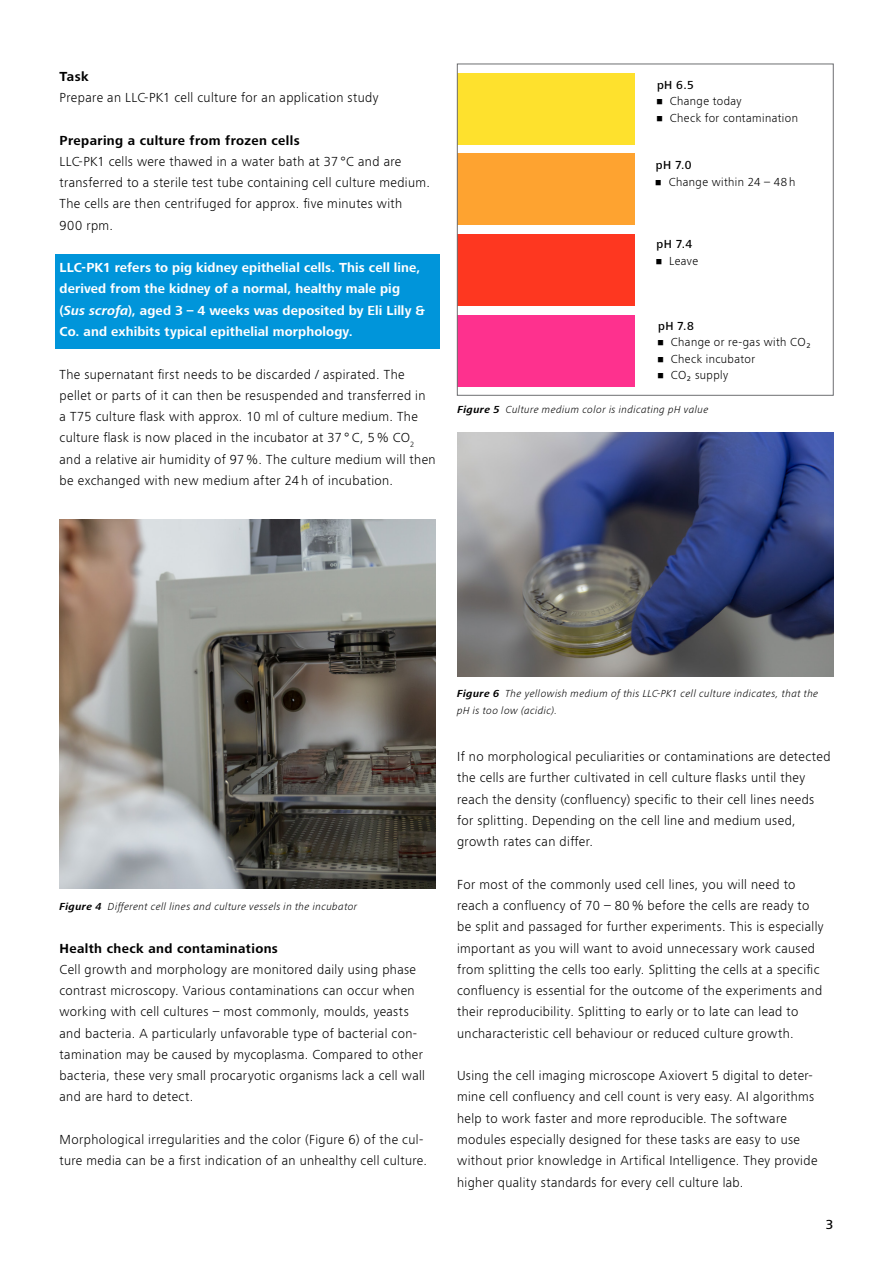
<style>
.page{position:relative;width:893px;height:1263px;background:#fff}
.page>*{position:absolute;margin:0;border:0;box-sizing:border-box;transform-origin:0 0}
.t1{font:300 13.5px/21.3px "ZEISS Frutiger Next W1 G";letter-spacing:.03em;color:#000}
.t2{font:700 13.5px/21.3px "ZEISS Frutiger Next W1 G";letter-spacing:.01em;color:#fff}
.t3{font:700 13.5px "ZEISS Frutiger Next W1 G";letter-spacing:.03em;color:#000}
.t4{font:500 13.5px "ZEISS Frutiger Next W1 G";color:#000}
.t5{font:300 12px "ZEISS Frutiger Next W1 G";letter-spacing:.03em;color:#000}
.t6{font:500 12px "ZEISS Frutiger Next W1 G";letter-spacing:.04em;color:#000}
.t7{font:italic 300 10.5px/16.5px "ZEISS Frutiger Next W1 G";letter-spacing:.04em;color:#000}
.s1{font-style:italic}
.s2{font-weight:700}
</style>
<div class="page">
<div style="left:55px;top:254px;width:385px;height:94px;background:#0095da"></div>
<img style="left:60px;top:519px;width:376px;height:370px">
<div style="left:457px;top:73px;width:178px;height:71px;background:#fee12d"></div>
<div style="left:457px;top:154px;width:178px;height:71px;background:#fea330"></div>
<div style="left:457px;top:234px;width:178px;height:72px;background:#fe3720"></div>
<div style="left:457px;top:315px;width:178px;height:71px;background:#fe318e"></div>
<img style="left:457px;top:432px;width:376px;height:244px">
<p class="t3" style="left:60px;top:67px;width:31px">Task</p>
<p class="t1" style="left:60px;top:86px;width:321px">Prepare an LLC-PK1 cell culture for an application study</p>
<p class="t3" style="left:60px;top:131px;width:242px">Preparing a culture from frozen cells</p>
<p class="t1" style="left:60px;top:150px;width:372px">LLC-PK1 cells were thawed in a water bath at 37 °C and are transferred to a sterile test tube containing cell culture medium.<br>The cells are then centrifuged for approx. five minutes with<br>900 rpm.</p>
<p class="t2" style="left:60px;top:257px;width:367px">LLC-PK1 refers to pig kidney epithelial cells. This cell line, derived from the kidney of a normal, healthy male pig (<span class="s1">Sus scrofa</span>), aged 3 – 4 weeks was deposited by Eli Lilly &amp; Co. and exhibits typical epithelial morphology.</p>
<p class="t1" style="left:60px;top:363px;width:378px">The supernatant first needs to be discarded / aspirated. The pellet or parts of it can then be resuspended and transferred in<br>a T75 culture flask with approx. 10 ml of culture medium. The culture flask is now placed in the incubator at 37 ° C, 5 % CO<sub>2 </sub>and a relative air humidity of 97 %. The culture medium will then be exchanged with new medium after 24 h of incubation.</p>
<p class="t6" style="left:657px;top:77px;width:38px">pH 6.5</p>
<p class="t5" style="left:657px;top:93px;width:86px">• Change today</p>
<p class="t5" style="left:657px;top:110px;width:142px">• Check for contamination</p>
<p class="t6" style="left:656px;top:157px;width:37px">pH 7.0</p>
<p class="t5" style="left:656px;top:173px;width:141px">• Change within 24 – 48 h</p>
<p class="t6" style="left:656px;top:236px;width:37px">pH 7.4</p>
<p class="t5" style="left:656px;top:252px;width:43px">• Leave</p>
<p class="t6" style="left:658px;top:317px;width:37px">pH 7.8</p>
<p class="t5" style="left:658px;top:334px;width:154px">• Change or re-gas with CO₂</p>
<p class="t5" style="left:658px;top:350px;width:98px">• Check incubator</p>
<p class="t5" style="left:658px;top:367px;width:72px">• CO₂ supply</p>
<p class="t7" style="left:457px;top:401px;width:252px"><span class="s2">Figure 5</span> Culture medium color is indicating pH value</p>
<p class="t7" style="left:60px;top:898px;width:299px"><span class="s2">Figure 4</span> Different cell lines and culture vessels in the incubator</p>
<p class="t3" style="left:60px;top:938px;width:220px">Health check and contaminations</p>
<p class="t1" style="left:60px;top:958px;width:367px">Cell growth and morphology are monitored daily using phase contrast microscopy. Various contaminations can occur when working with cell cultures – most commonly, moulds, yeasts and bacteria. A particularly unfavorable type of bacterial con&shy;tamination may be caused by mycoplasma. Compared to other bacteria, these very small procaryotic organisms lack a cell wall and are hard to detect.</p>
<p class="t1" style="left:60px;top:1128px;width:369px">Morphological irregularities and the color (Figure 6) of the cul&shy;ture media can be a first indication of an unhealthy cell culture.</p>
<p class="t7" style="left:457px;top:685px;width:363px"><span class="s2">Figure 6</span> The yellowish medium of this LLC-PK1 cell culture indicates, that the pH is too low (acidic).</p>
<p class="t1" style="left:457px;top:745px;width:375px">If no morphological peculiarities or contaminations are detected the cells are further cultivated in cell culture flasks until they reach the density (confluency) specific to their cell lines needs for splitting. Depending on the cell line and medium used, growth rates can differ.</p>
<p class="t1" style="left:457px;top:873px;width:368px">For most of the commonly used cell lines, you will need to reach a confluency of 70 – 80 % before the cells are ready to be split and passaged for further experiments. This is especially important as you will want to avoid unnecessary work caused from splitting the cells too early. Splitting the cells at a specific confluency is essential for the outcome of the experiments and their reproducibility. Splitting to early or to late can lead to uncharacteristic cell behaviour or reduced culture growth.</p>
<p class="t1" style="left:457px;top:1064px;width:362px">Using the cell imaging microscope Axiovert 5 digital to deter&shy;mine cell confluency and cell count is very easy. AI algorithms help to work faster and more reproducible. The software modules especially designed for these tasks are easy to use without prior knowledge in Artifical Intelligence. They provide higher quality standards for every cell culture lab.</p>
<p class="t4" style="left:826px;top:1215px;width:9px">3</p>
</div>
